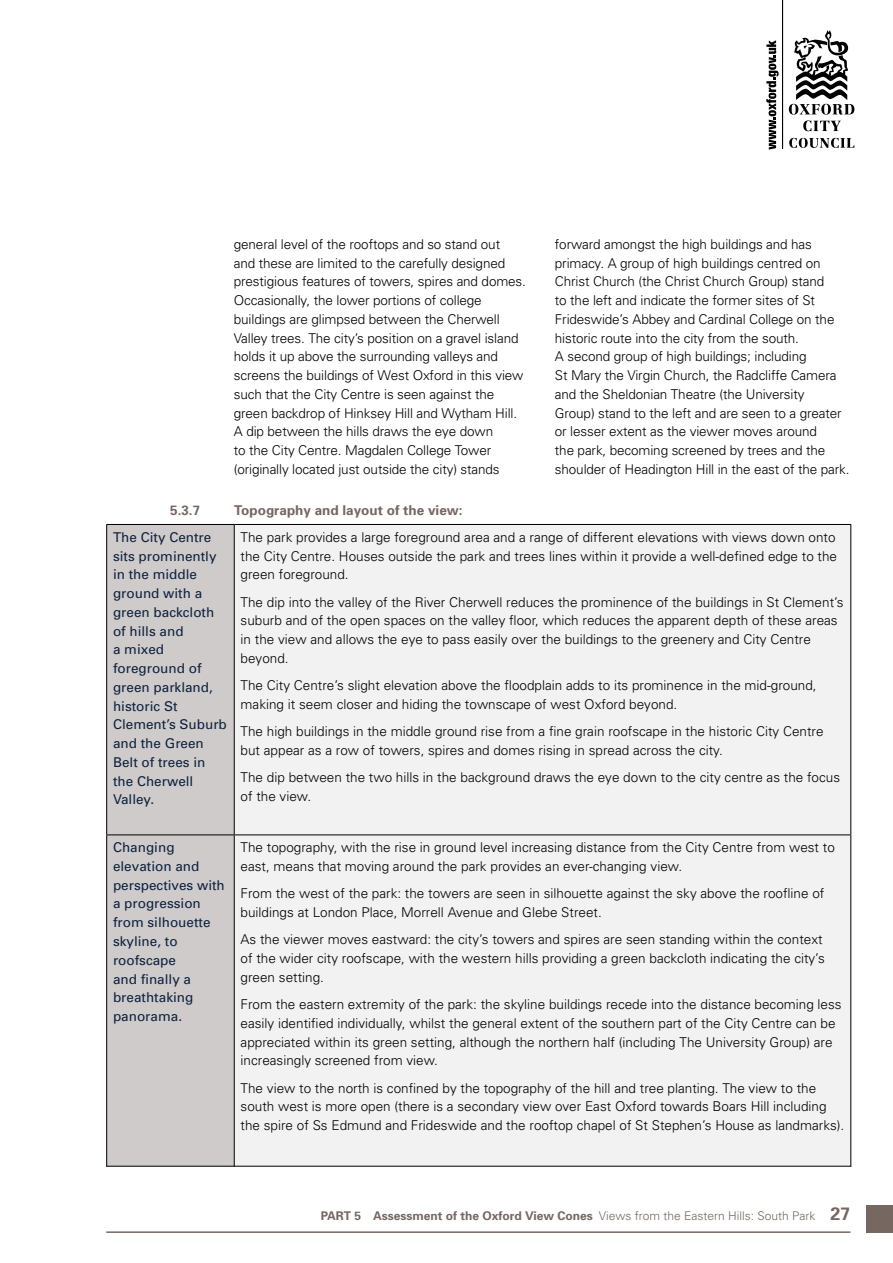
<style>
.page{position:relative;width:893px;height:1263px;background:#fff}
.page>*{position:absolute;margin:0;border:0;box-sizing:border-box;transform-origin:0 0}
.t1{font:300 13.5px/18.8px "Univers";color:#000}
.t2{font:13.5px/18.8px "Univers";color:#0d223f}
.t3{font:700 13.5px "Univers";color:#766761}
.t4{font:700 12px "Univers";color:#766761}
.s1{font-weight:300}
.s2{font-size:18px}
</style>
<div class="page">
<svg style="left:789px;top:138px;width:65px;height:10px"></svg>
<svg style="left:789px;top:30px;width:65px;height:101px"></svg>
<svg style="left:766px;top:40px;width:13px;height:110px"></svg>
<hr style="left:782px;top:0;width:1px;height:148px;background:#000">
<div style="left:107px;top:525px;width:127px;height:641px;background:#cfcbca"></div>
<div style="left:235px;top:525px;width:615px;height:641px;background:#f3f2f2"></div>
<hr style="left:106px;top:524px;width:128px;height:1px;background:#000">
<hr style="left:106px;top:525px;width:1px;height:309px;background:#000">
<hr style="left:234px;top:524px;width:617px;height:1px;background:#000">
<hr style="left:234px;top:525px;width:1px;height:309px;background:#000">
<hr style="left:850px;top:525px;width:1px;height:309px;background:#000">
<hr style="left:106px;top:834px;width:128px;height:1px;background:#000">
<hr style="left:106px;top:835px;width:1px;height:331px;background:#000">
<hr style="left:234px;top:834px;width:617px;height:1px;background:#000">
<hr style="left:234px;top:835px;width:1px;height:331px;background:#000">
<hr style="left:850px;top:835px;width:1px;height:331px;background:#000">
<hr style="left:106px;top:1231px;width:744px;height:2px;background:#766761">
<div style="left:866px;top:1205px;width:27px;height:28px;background:#766761"></div>
<hr style="left:106px;top:1166px;width:745px;height:1px;background:#000">
<p class="t1" style="left:234px;top:234px;width:294px">general level of the rooftops and so stand out<br>and these are limited to the carefully designed prestigious features of towers, spires and domes.<br>Occasionally, the lower portions of college buildings are glimpsed between the Cherwell Valley trees. The city’s position on a gravel island holds it up above the surrounding valleys and screens the buildings of West Oxford in this view such that the City Centre is seen against the green backdrop of Hinksey Hill and Wytham Hill.<br>A dip between the hills draws the eye down<br>to the City Centre. Magdalen College Tower (originally located just outside the city) stands</p>
<p class="t1" style="left:555px;top:234px;width:296px">forward amongst the high buildings and has primacy. A group of high buildings centred on Christ Church (the Christ Church Group) stand<br>to the left and indicate the former sites of St Frideswide’s Abbey and Cardinal College on the historic route into the city from the south.<br>A second group of high buildings; including<br>St Mary the Virgin Church, the Radcliffe Camera and the Sheldonian Theatre (the University<br>Group) stand to the left and are seen to a greater or lesser extent as the viewer moves around<br>the park, becoming screened by trees and the shoulder of Headington Hill in the east of the park.</p>
<p class="t3" style="left:170px;top:502px;width:32px">5.3.7</p>
<p class="t3" style="left:234px;top:502px;width:230px">Topography and layout of the view:</p>
<p class="t2" style="left:113px;top:527px;width:115px">The City Centre sits prominently in the middle ground with a green backcloth of hills and<br>a mixed foreground of green parkland, historic St<br>Clement’s Suburb and the Green<br>Belt of trees in the Cherwell<br>Valley.</p>
<p class="t1" style="left:241px;top:527px;width:598px;text-align:justify">The park provides a large foreground area and a range of different elevations with views down onto the City Centre. Houses outside the park and trees lines within it provide a well-defined edge to the green foreground.</p>
<p class="t1" style="left:241px;top:592px;width:604px">The dip into the valley of the River Cherwell reduces the prominence of the buildings in St Clement’s suburb and of the open spaces on the valley floor, which reduces the apparent depth of these areas in the view and allows the eye to pass easily over the buildings to the greenery and City Centre beyond.</p>
<p class="t1" style="left:241px;top:675px;width:577px">The City Centre’s slight elevation above the floodplain adds to its prominence in the mid-ground, making it seem closer and hiding the townscape of west Oxford beyond.</p>
<p class="t1" style="left:241px;top:721px;width:584px">The high buildings in the middle ground rise from a fine grain roofscape in the historic City Centre but appear as a row of towers, spires and domes rising in spread across the city.</p>
<p class="t1" style="left:241px;top:767px;width:601px">The dip between the two hills in the background draws the eye down to the city centre as the focus of the view.</p>
<p class="t2" style="left:113px;top:838px;width:113px">Changing elevation and perspectives with a progression from silhouette skyline, to roofscape<br>and finally a breathtaking panorama.</p>
<p class="t1" style="left:241px;top:838px;width:596px">The topography, with the rise in ground level increasing distance from the City Centre from west to east, means that moving around the park provides an ever-changing view.</p>
<p class="t1" style="left:241px;top:884px;width:585px">From the west of the park: the towers are seen in silhouette against the sky above the roofline of buildings at London Place, Morrell Avenue and Glebe Street.</p>
<p class="t1" style="left:241px;top:930px;width:586px">As the viewer moves eastward: the city’s towers and spires are seen standing within the context of the wider city roofscape, with the western hills providing a green backcloth indicating the city’s green setting.</p>
<p class="t1" style="left:241px;top:994px;width:602px">From the eastern extremity of the park: the skyline buildings recede into the distance becoming less easily identified individually, whilst the general extent of the southern part of the City Centre can be appreciated within its green setting, although the northern half (including The University Group) are increasingly screened from view.</p>
<p class="t1" style="left:241px;top:1078px;width:605px">The view to the north is confined by the topography of the hill and tree planting. The view to the south west is more open (there is a secondary view over East Oxford towards Boars Hill including the spire of Ss Edmund and Frideswide and the rooftop chapel of St Stephen’s House as landmarks).</p>
<p class="t4" style="left:321px;top:1208px;width:531px">PART 5 Assessment of the Oxford View Cones <span class="s1">Views from the Eastern Hills: South Park</span> <span class="s2">27</span></p>
</div>
